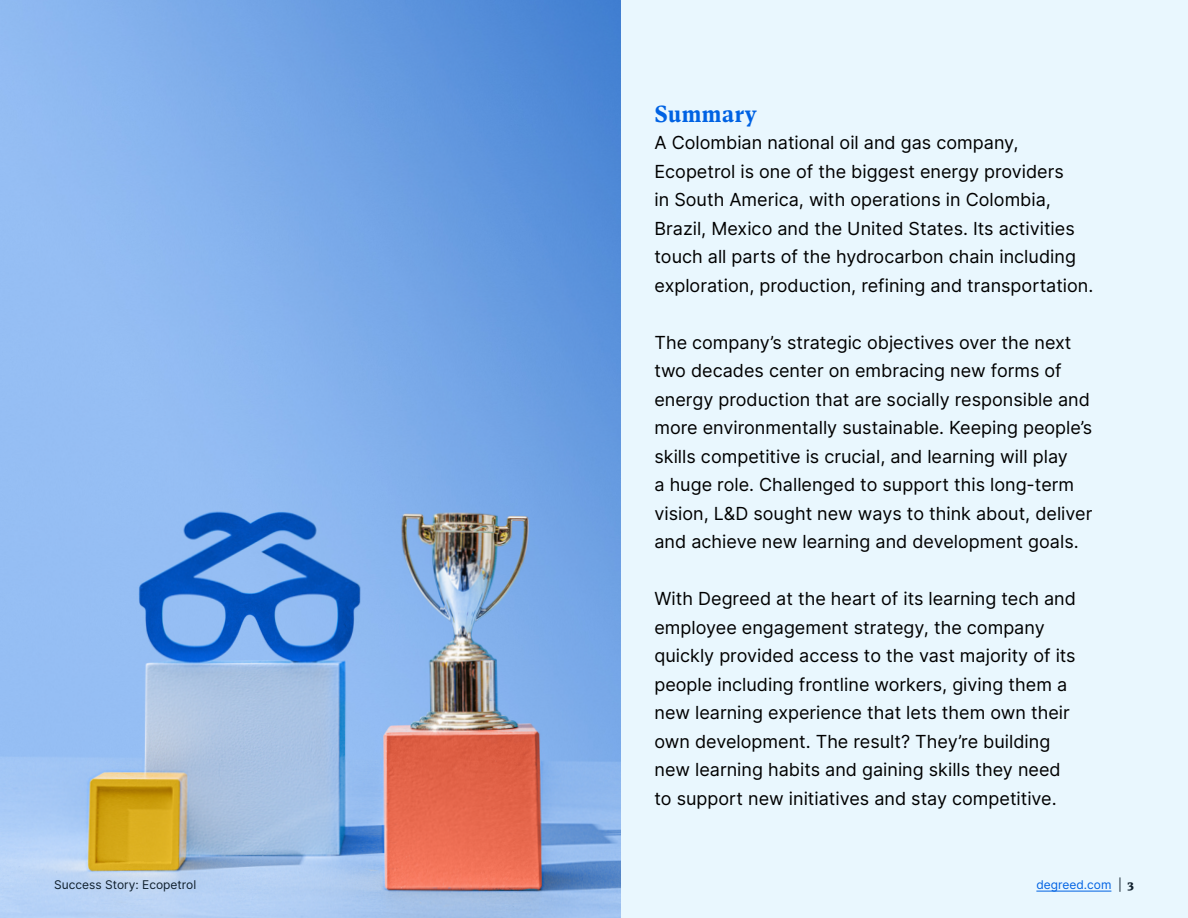
<style>
.page{position:relative;width:1188px;height:918px;background:#fff}
.page>*{position:absolute;margin:0;border:0;box-sizing:border-box;transform-origin:0 0}
.t1{font:700 23.4px "Antonia H2";letter-spacing:.03em;color:#0062e3}
.t2{font:18px/28.5px "Inter";color:#000}
.t3{font:12px "Inter";color:#0f1f2c}
.t4{font:12px "Inter";color:#0062e3}
.s1{color:#0f1f2c}
.s2{font-family:"Antonia H3";font-weight:800;color:#0f1f2c}
</style>
<div class="page">
<div style="left:423px;top:0;width:765px;height:918px;background:#e9f7fe"></div>
<img style="left:0;top:0;width:621px;height:918px">
<hr style="left:1036px;top:891px;width:75px;height:1px;background:#0062e3">
<p class="t1" style="left:654px;top:100px;width:104px">Summary</p>
<p class="t2" style="left:654px;top:128px;width:440px">A Colombian national oil and gas company, Ecopetrol is one of the biggest energy providers<br>in South America, with operations in Colombia, Brazil, Mexico and the United States. Its activities touch all parts of the hydrocarbon chain including exploration, production, refining and transportation.</p>
<p class="t2" style="left:654px;top:328px;width:439px">The company’s strategic objectives over the next two decades center on embracing new forms of energy production that are socially responsible and more environmentally sustainable. Keeping people’s skills competitive is crucial, and learning will play<br>a huge role. Challenged to support this long-term vision, L&amp;D sought new ways to think about, deliver and achieve new learning and development goals.</p>
<p class="t2" style="left:654px;top:584px;width:423px">With Degreed at the heart of its learning tech and employee engagement strategy, the company quickly provided access to the vast majority of its people including frontline workers, giving them a new learning experience that lets them own their own development. The result? They’re building new learning habits and gaining skills they need to support new initiatives and stay competitive.</p>
<p class="t3" style="left:54px;top:876px;width:144px">Success Story: Ecopetrol</p>
<p class="t4" style="left:1036px;top:876px;width:99px">degreed.com <span class="s1">|</span> <span class="s2">3</span></p>
</div>
